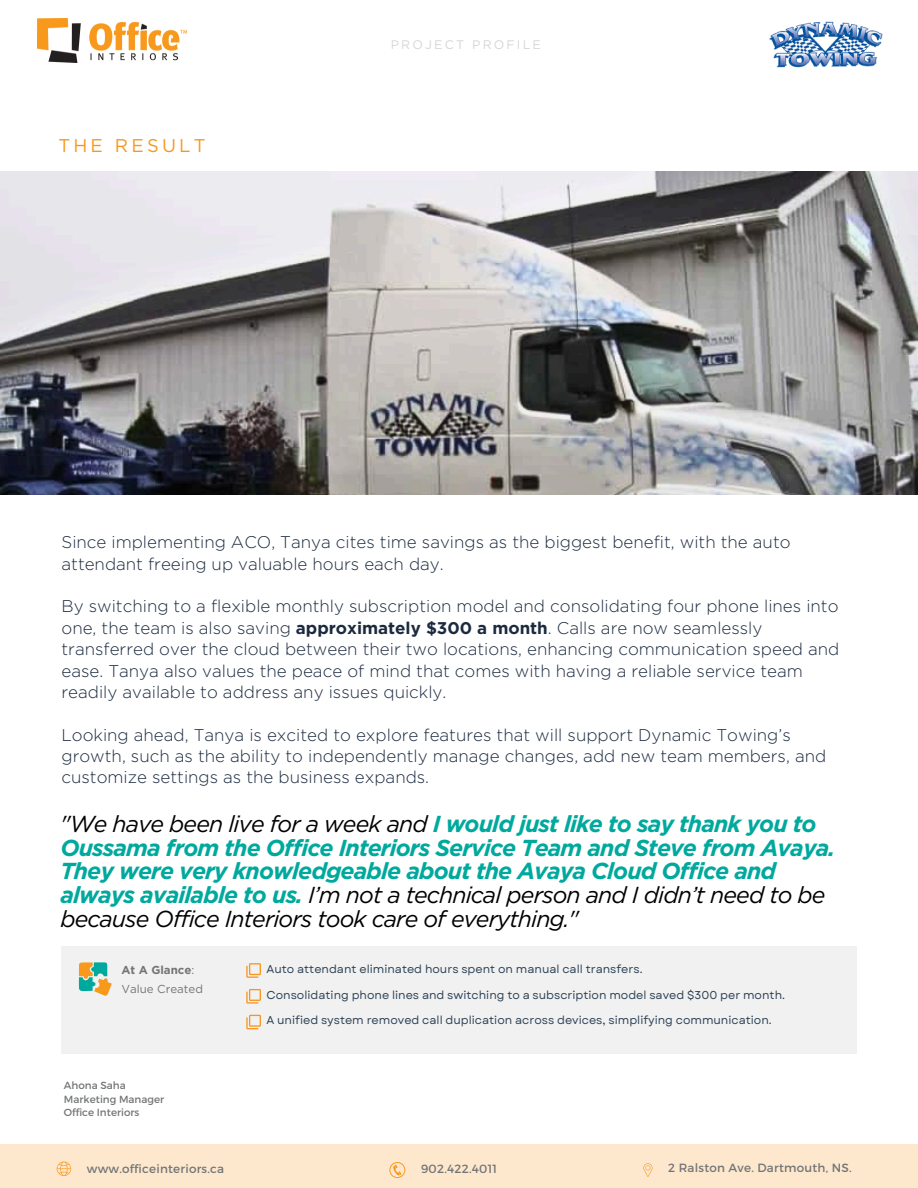
<style>
.page{position:relative;width:918px;height:1188px;background:#fff}
.page>*{position:absolute;margin:0;border:0;box-sizing:border-box;transform-origin:0 0}
.t1{font:italic 700 23.1px/23.7px "Gotham";letter-spacing:-.04em;color:#00a99d}
.t2{font:18.45px "Gotham";letter-spacing:.175em;color:#f8971d}
.t3{font:300 16.95px/21.3px "Gotham";color:#1b2a3f}
.t4{font:12.45px "Gotham";letter-spacing:.175em;color:#d5d6d6}
.t5{font:11.85px "Montserrat";letter-spacing:.02em;color:#737576}
.t6{font:11.55px/18.3px "Gotham";color:#737576}
.t7{font:11.4px "Garet";color:#2f4357}
.t8{font:10.35px "Montserrat";color:#737576}
.s1{font-weight:700}
.s2{font-weight:400;color:#000}
</style>
<div class="page">
<div style="left:0;top:1144px;width:918px;height:44px;background:#fde8cd"></div>
<img style="left:37px;top:18px;width:150px;height:44px">
<img style="left:769px;top:21px;width:114px;height:47px">
<div style="left:62px;top:946px;width:794px;height:108px;background:#f1f1f1"></div>
<svg style="left:79px;top:962px;width:32px;height:34px"></svg>
<svg style="left:246px;top:963px;width:15px;height:15px"></svg>
<svg style="left:246px;top:989px;width:15px;height:15px"></svg>
<svg style="left:246px;top:1015px;width:15px;height:14px"></svg>
<img style="left:0;top:171px;width:918px;height:323px">
<svg style="left:57px;top:1162px;width:14px;height:14px"></svg>
<svg style="left:389px;top:1162px;width:16px;height:16px"></svg>
<svg style="left:643px;top:1163px;width:9px;height:14px"></svg>
<p class="t2" style="left:58px;top:134px;width:149px">THE RESULT</p>
<h5 class="t4" style="left:391px;top:37px;width:152px">PROJECT PROFILE</h5>
<h3 class="t3" style="left:62px;top:532px;width:731px">Since implementing ACO, Tanya cites time savings as the biggest benefit, with the auto attendant freeing up valuable hours each day.</h3>
<h3 class="t3" style="left:62px;top:596px;width:779px">By switching to a flexible monthly subscription model and consolidating four phone lines into one, the team is also saving <span class="s1">approximately $300 a month</span>. Calls are now seamlessly transferred over the cloud between their two locations, enhancing communication speed and ease. Tanya also values the peace of mind that comes with having a reliable service team readily available to address any issues quickly.</h3>
<h1 class="t3" style="left:62px;top:724px;width:766px">Looking ahead, Tanya is excited to explore features that will support Dynamic Towing’s growth, such as the ability to independently manage changes, add new team members, and customize settings as the business expands.</h1>
<p class="t1" style="left:60px;top:812px;width:776px"><span class="s2">"We have been live for a week and</span> I would just like to say thank you to Oussama from the Office Interiors Service Team and Steve from Avaya.<br>They were very knowledgeable about the Avaya Cloud Office and always available to us. <span class="s2">I’m not a technical person and I didn’t need to be because Office Interiors took care of everything."</span></p>
<p class="t6" style="left:122px;top:961px;width:83px"><span class="s1">At A Glance</span>:<br>Value Created</p>
<p class="t8" style="left:64px;top:1078px;width:63px">Ahona Saha</p>
<p class="t8" style="left:64px;top:1092px;width:102px">Marketing Manager</p>
<p class="t8" style="left:64px;top:1106px;width:77px">Office Interiors</p>
<h3 class="t7" style="left:267px;top:961px;width:378px">Auto attendant eliminated hours spent on manual call transfers.</h3>
<h3 class="t7" style="left:267px;top:986px;width:520px">Consolidating phone lines and switching to a subscription model saved $300 per month.</h3>
<h3 class="t7" style="left:267px;top:1012px;width:507px">A unified system removed call duplication across devices, simplifying communication.</h3>
<p class="t5" style="left:87px;top:1161px;width:139px">www.officeinteriors.ca</p>
<p class="t5" style="left:421px;top:1161px;width:78px">902.422.4011</p>
<p class="t5" style="left:668px;top:1160px;width:185px">2 Ralston Ave. Dartmouth, NS.</p>
</div>
